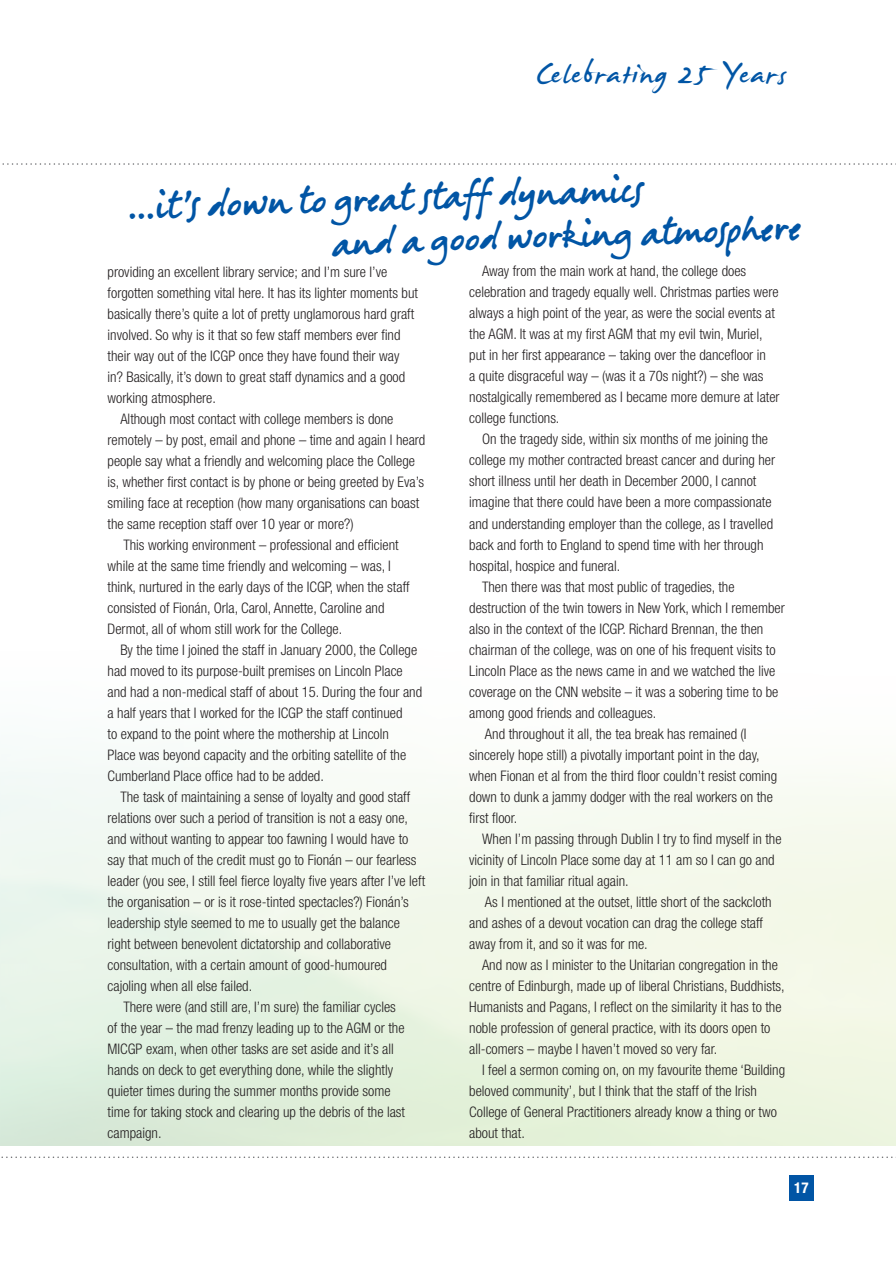
<style>
.page{position:relative;width:896px;height:1266px;background:#fff}
.page>*{position:absolute;margin:0;border:0;box-sizing:border-box;transform-origin:0 0}
.t1{font:48px "James Fajardo";letter-spacing:.03em;color:#0155a5}
.t2{font:31.65px/43.2px "Berranger Hand ITC";color:#0155a5}
.t3{font:700 condensed 15px "Helvetica Neue";color:#fff}
.t4{font:300 condensed 14.55px/21px "Helvetica Neue";color:#231f20}
</style>
<div class="page">
<svg style="left:1px;top:1156px;width:892px;height:1px"></svg>
<svg style="left:2px;top:163px;width:894px;height:2px"></svg>
<div style="left:1px;top:188px;width:894px;height:957px;background:linear-gradient(to bottom,#fff,#e9f3e2)"></div>
<div style="left:789px;top:1175px;width:24px;height:26px;background:#0155a5"></div>
<h1 class="t1" style="left:536px;top:49px;width:251px">Celebrating 25 Years</h1>
<h2 class="t2" style="left:329px;top:181px;width:472px;text-indent:-202px;rotate:-2deg">...it’s down to great staff dynamics<br>and a good working atmosphere</h2>
<p class="t4" style="left:469px;top:261px;width:312px;text-indent:13px">Away from the main work at hand, the college does celebration and tragedy equally well. Christmas parties were always a high point of the year, as were the social events at the AGM. It was at my first AGM that my evil twin, Muriel, put in her first appearance – taking over the dancefloor in<br>a quite disgraceful way – (was it a 70s night?) – she was nostalgically remembered as I became more demure at later college functions.</p>
<p class="t4" style="left:482px;top:428px;width:287px">On the tragedy side, within six months of me joining the</p>
<p class="t4" style="left:469px;top:449px;width:307px">college my mother contracted breast cancer and during her</p>
<p class="t4" style="left:469px;top:470px;width:288px">short illness until her death in December 2000, I cannot</p>
<p class="t4" style="left:469px;top:491px;width:304px">imagine that there could have been a more compassionate</p>
<p class="t4" style="left:469px;top:512px;width:305px">and understanding employer than the college, as I travelled</p>
<p class="t4" style="left:469px;top:533px;width:296px">back and forth to England to spend time with her through</p>
<p class="t4" style="left:469px;top:554px;width:152px">hospital, hospice and funeral.</p>
<p class="t4" style="left:482px;top:575px;width:254px">Then there was that most public of tragedies, the</p>
<p class="t4" style="left:469px;top:596px;width:317px">destruction of the twin towers in New York, which I remember</p>
<p class="t4" style="left:469px;top:617px;width:295px">also in the context of the ICGP. Richard Brennan, the then</p>
<p class="t4" style="left:469px;top:638px;width:308px">chairman of the college, was on one of his frequent visits to</p>
<p class="t4" style="left:469px;top:659px;width:307px">Lincoln Place as the news came in and we watched the live</p>
<p class="t4" style="left:469px;top:680px;width:310px">coverage on the CNN website – it was a sobering time to be</p>
<p class="t4" style="left:469px;top:701px;width:188px">among good friends and colleagues.</p>
<p class="t4" style="left:485px;top:722px;width:263px">And throughout it all, the tea break has remained (I</p>
<p class="t4" style="left:469px;top:743px;width:292px">sincerely hope still) a pivotally important point in the day,</p>
<p class="t4" style="left:469px;top:764px;width:309px">when Fionan et al from the third floor couldn’t resist coming</p>
<p class="t4" style="left:469px;top:785px;width:305px">down to dunk a jammy dodger with the real workers on the</p>
<p class="t4" style="left:469px;top:806px;width:49px">first floor.</p>
<p class="t4" style="left:482px;top:827px;width:301px">When I’m passing through Dublin I try to find myself in the</p>
<p class="t4" style="left:469px;top:848px;width:307px">vicinity of Lincoln Place some day at 11 am so I can go and</p>
<p class="t4" style="left:469px;top:869px;width:161px">join in that familiar ritual again.</p>
<p class="t4" style="left:485px;top:890px;width:288px">As I mentioned at the outset, little short of the sackcloth</p>
<p class="t4" style="left:469px;top:911px;width:295px">and ashes of a devout vocation can drag the college staff</p>
<p class="t4" style="left:469px;top:932px;width:180px">away from it, and so it was for me.</p>
<p class="t4" style="left:482px;top:953px;width:297px">And now as I minister to the Unitarian congregation in the</p>
<p class="t4" style="left:469px;top:974px;width:317px">centre of Edinburgh, made up of liberal Christians, Buddhists,</p>
<p class="t4" style="left:469px;top:995px;width:314px">Humanists and Pagans, I reflect on the similarity it has to the</p>
<p class="t4" style="left:469px;top:1016px;width:302px">noble profession of general practice, with its doors open to</p>
<p class="t4" style="left:469px;top:1037px;width:249px">all-comers – maybe I haven’t moved so very far.</p>
<p class="t4" style="left:482px;top:1058px;width:304px">I feel a sermon coming on, on my favourite theme ‘Building</p>
<p class="t4" style="left:469px;top:1079px;width:289px">beloved community’, but I think that the staff of the Irish</p>
<p class="t4" style="left:469px;top:1100px;width:309px">College of General Practitioners already know a thing or two</p>
<p class="t4" style="left:469px;top:1121px;width:57px">about that.</p>
<p class="t4" style="left:108px;top:261px;width:281px">providing an excellent library service; and I’m sure I’ve</p>
<p class="t4" style="left:108px;top:282px;width:312px">forgotten something vital here. It has its lighter moments but</p>
<p class="t4" style="left:108px;top:303px;width:308px">basically there’s quite a lot of pretty unglamorous hard graft</p>
<p class="t4" style="left:108px;top:324px;width:294px">involved. So why is it that so few staff members ever find</p>
<p class="t4" style="left:108px;top:345px;width:293px">their way out of the ICGP once they have found their way</p>
<p class="t4" style="left:108px;top:366px;width:299px">in? Basically, it’s down to great staff dynamics and a good</p>
<p class="t4" style="left:108px;top:387px;width:110px">working atmosphere.</p>
<p class="t4" style="left:120px;top:408px;width:274px">Although most contact with college members is done</p>
<p class="t4" style="left:108px;top:429px;width:319px">remotely – by post, email and phone – time and again I heard</p>
<p class="t4" style="left:108px;top:450px;width:309px">people say what a friendly and welcoming place the College</p>
<p class="t4" style="left:108px;top:471px;width:318px">is, whether first contact is by phone or being greeted by Eva’s</p>
<p class="t4" style="left:108px;top:492px;width:313px">smiling face at reception (how many organisations can boast</p>
<p class="t4" style="left:108px;top:513px;width:247px">the same reception staff over 10 year or more?)</p>
<p class="t4" style="left:123px;top:534px;width:277px">This working environment – professional and efficient</p>
<p class="t4" style="left:108px;top:555px;width:285px">while at the same time friendly and welcoming – was, I</p>
<p class="t4" style="left:108px;top:576px;width:303px">think, nurtured in the early days of the ICGP, when the staff</p>
<p class="t4" style="left:108px;top:597px;width:278px">consisted of Fionán, Orla, Carol, Annette, Caroline and</p>
<p class="t4" style="left:108px;top:618px;width:236px">Dermot, all of whom still work for the College.</p>
<p class="t4" style="left:120px;top:639px;width:298px">By the time I joined the staff in January 2000, the College</p>
<p class="t4" style="left:108px;top:660px;width:297px">had moved to its purpose-built premises on Lincoln Place</p>
<p class="t4" style="left:108px;top:681px;width:316px">and had a non-medical staff of about 15. During the four and</p>
<p class="t4" style="left:108px;top:702px;width:296px">a half years that I worked for the ICGP the staff continued</p>
<p class="t4" style="left:108px;top:723px;width:283px">to expand to the point where the mothership at Lincoln</p>
<p class="t4" style="left:108px;top:744px;width:300px">Place was beyond capacity and the orbiting satellite of the</p>
<p class="t4" style="left:108px;top:765px;width:218px">Cumberland Place office had to be added.</p>
<p class="t4" style="left:120px;top:786px;width:291px">The task of maintaining a sense of loyalty and good staff</p>
<p class="t4" style="left:108px;top:807px;width:302px">relations over such a period of transition is not a easy one,</p>
<p class="t4" style="left:108px;top:828px;width:302px">and without wanting to appear too fawning I would have to</p>
<p class="t4" style="left:108px;top:849px;width:310px">say that much of the credit must go to Fionán – our fearless</p>
<p class="t4" style="left:108px;top:870px;width:319px">leader (you see, I still feel fierce loyalty five years after I’ve left</p>
<p class="t4" style="left:108px;top:891px;width:303px">the organisation – or is it rose-tinted spectacles?) Fionán’s</p>
<p class="t4" style="left:108px;top:912px;width:294px">leadership style seemed to me to usually get the balance</p>
<p class="t4" style="left:108px;top:933px;width:285px">right between benevolent dictatorship and collaborative</p>
<p class="t4" style="left:108px;top:954px;width:281px">consultation, with a certain amount of good-humoured</p>
<p class="t4" style="left:108px;top:975px;width:146px">cajoling when all else failed.</p>
<p class="t4" style="left:123px;top:996px;width:274px">There were (and still are, I’m sure) the familiar cycles</p>
<p class="t4" style="left:108px;top:1017px;width:298px">of the year – the mad frenzy leading up to the AGM or the</p>
<p class="t4" style="left:108px;top:1038px;width:287px">MICGP exam, when other tasks are set aside and it’s all</p>
<p class="t4" style="left:108px;top:1059px;width:287px">hands on deck to get everything done, while the slightly</p>
<p class="t4" style="left:108px;top:1080px;width:284px">quieter times during the summer months provide some</p>
<p class="t4" style="left:108px;top:1101px;width:299px">time for taking stock and clearing up the debris of the last</p>
<p class="t4" style="left:108px;top:1122px;width:55px">campaign.</p>
<p class="t3" style="left:794px;top:1178px;width:16px">17</p>
</div>
